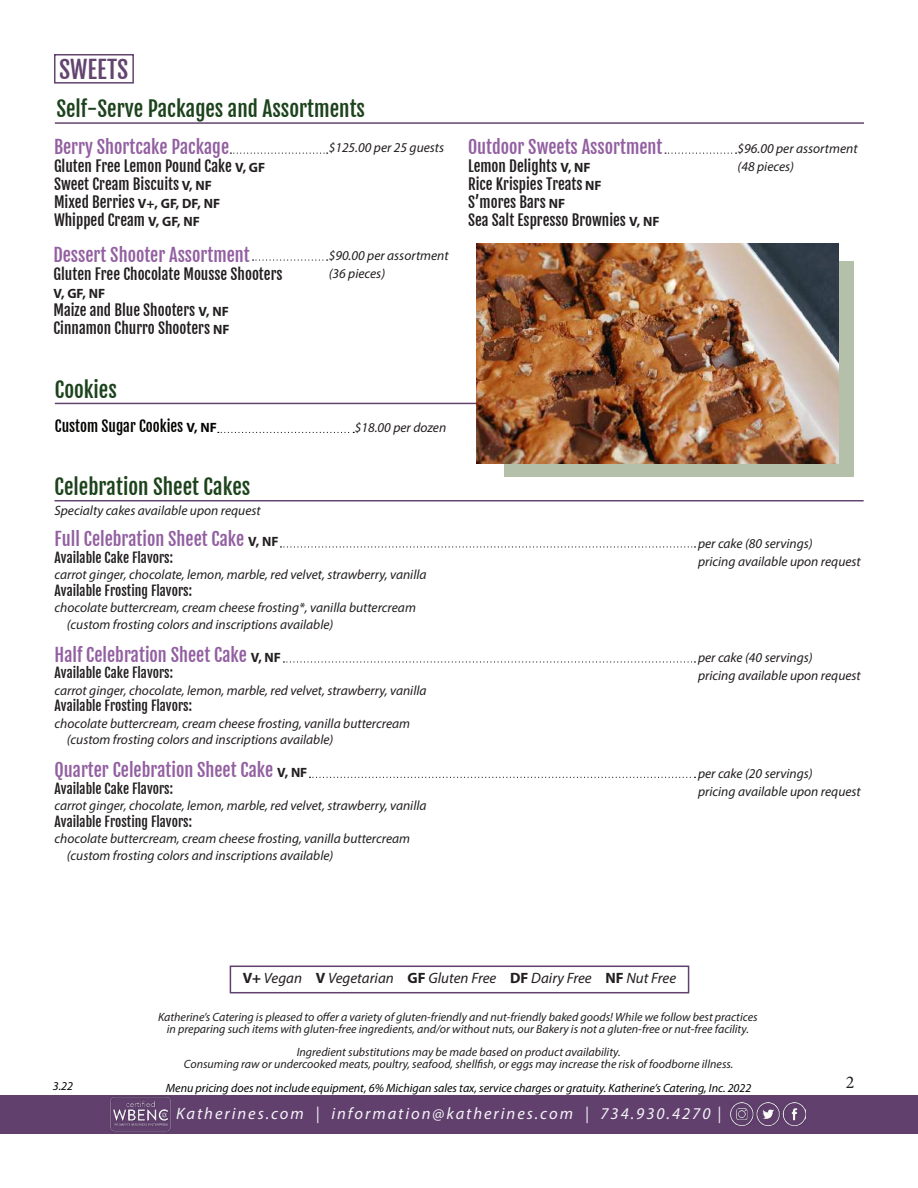
<style>
.page{position:relative;width:918px;height:1188px;background:#fff}
.page>*{position:absolute;margin:0;border:0;box-sizing:border-box;transform-origin:0 0}
.t1{font:24px "Fjalla One";color:#634470}
.t2{font:21px "Fjalla One";color:#1d431d}
.t3{font:18px "Fjalla One";color:#925fa1}
.t4{font:18px "Minion Pro";color:#231f20}
.t5{font:italic 16.5px "Myriad Pro";letter-spacing:.12em;color:#f4f3f6}
.t6{font:15px/18px "Fjalla One";color:#231f20}
.t7{font:italic 15px "Myriad Pro";color:#231f20}
.t8{font:15px "Fjalla One";color:#040503}
.t9{font:italic 13.5px/18px "Myriad Pro";color:#231f20}
.t10{font:13.5px "Fjalla One";color:#231f20}
.t11{font:700 13.5px "Myriad Pro";color:#231f20}
.t12{font:italic 12px/12px "Myriad Pro";color:#231f20;text-align:center}
.t13{font:italic 12px "Myriad Pro";color:#040503}
.t14{font:italic 12px "Myriad Pro";color:#040504}
.s1{font-family:"Myriad Pro";font-weight:700;font-size:13.5px}
.s2{font-family:"Myriad Pro";font-weight:700;font-size:13.5px;color:#231f20}
.s3{font-weight:700;font-style:normal}
</style>
<div class="page">
<div style="left:54px;top:54px;width:80px;height:30px;border:2px solid #634470"></div>
<svg style="left:280px;top:546px;width:415px;height:2px"></svg>
<hr style="left:55px;top:500px;width:809px;height:1px;background:#634470">
<svg style="left:283px;top:661px;width:412px;height:2px"></svg>
<svg style="left:310px;top:777px;width:385px;height:1px"></svg>
<svg style="left:665px;top:153px;width:72px;height:1px"></svg>
<hr style="left:55px;top:122px;width:809px;height:2px;background:#634470">
<svg style="left:253px;top:260px;width:75px;height:1px"></svg>
<svg style="left:230px;top:153px;width:98px;height:1px"></svg>
<svg style="left:218px;top:432px;width:136px;height:1px"></svg>
<hr style="left:55px;top:403px;width:422px;height:1px;background:#634470">
<div style="left:0;top:1095px;width:917px;height:39px;background:#61406e"></div>
<img style="left:730px;top:1103px;width:75px;height:22px">
<img style="left:110px;top:1097px;width:61px;height:34px">
<div style="left:504px;top:261px;width:349px;height:216px;background:#b4c0aa"></div>
<img style="left:476px;top:243px;width:363px;height:220px">
<div style="left:230px;top:966px;width:459px;height:27px;border:2px solid #61406e"></div>
<h1 class="t1" style="left:59px;top:55px;width:71px">SWEETS</h1>
<h2 class="t2" style="left:56px;top:96px;width:310px">Self-Serve Packages and Assortments</h2>
<h3 class="t3" style="left:54px;top:135px;width:177px">Berry Shortcake Package</h3>
<p class="t6" style="left:54px;top:157px;width:213px">Gluten Free Lemon Pound Cake <span class="s1">V, GF<br></span>Sweet Cream Biscuits <span class="s1">V, NF<br></span>Mixed Berries <span class="s1">V+, GF, DF, NF<br></span>Whipped Cream <span class="s1">V, GF, NF</span></p>
<p class="t9" style="left:329px;top:138px;width:117px">$125.00 per 25 guests</p>
<h3 class="t3" style="left:53px;top:244px;width:198px">Dessert Shooter Assortment</h3>
<p class="t6" style="left:53px;top:265px;width:231px">Gluten Free Chocolate Mousse Shooters</p>
<p class="t11" style="left:53px;top:284px;width:53px">V, GF, NF</p>
<p class="t6" style="left:53px;top:301px;width:178px">Maize and Blue Shooters <span class="s1">V, NF<br></span>Cinnamon Churro Shooters <span class="s1">NF</span></p>
<h2 class="t2" style="left:55px;top:377px;width:64px">Cookies</h2>
<p class="t9" style="left:329px;top:246px;width:121px">$90.00 per assortment (36 pieces)</p>
<p class="t8" style="left:55px;top:417px;width:163px">Custom Sugar Cookies <span class="s1">V, NF</span></p>
<p class="t9" style="left:355px;top:418px;width:93px">$18.00 per dozen</p>
<h2 class="t2" style="left:55px;top:474px;width:197px">Celebration Sheet Cakes</h2>
<p class="t9" style="left:55px;top:502px;width:208px">Specialty cakes available upon request</p>
<h3 class="t3" style="left:55px;top:528px;width:225px">Full Celebration Sheet Cake <span class="s2">V, NF</span></h3>
<p class="t10" style="left:55px;top:549px;width:120px">Available Cake Flavors:</p>
<p class="t9" style="left:55px;top:565px;width:374px">carrot ginger, chocolate, lemon, marble, red velvet, strawberry, vanilla</p>
<p class="t10" style="left:55px;top:582px;width:139px">Available Frosting Flavors:</p>
<p class="t9" style="left:67px;top:599px;width:351px;line-height:16.5px;text-indent:-12px">chocolate buttercream, cream cheese frosting*, vanilla buttercream (custom frosting colors and inscriptions available)</p>
<h3 class="t3" style="left:55px;top:643px;width:228px">Half Celebration Sheet Cake <span class="s2">V, NF</span></h3>
<p class="t10" style="left:55px;top:664px;width:120px">Available Cake Flavors:</p>
<p class="t9" style="left:55px;top:681px;width:374px">carrot ginger, chocolate, lemon, marble, red velvet, strawberry, vanilla</p>
<p class="t10" style="left:55px;top:697px;width:139px">Available Frosting Flavors:</p>
<p class="t9" style="left:67px;top:715px;width:345px;line-height:16.5px;text-indent:-12px">chocolate buttercream, cream cheese frosting, vanilla buttercream (custom frosting colors and inscriptions available)</p>
<h3 class="t3" style="left:55px;top:759px;width:254px">Quarter Celebration Sheet Cake <span class="s2">V, NF</span></h3>
<p class="t10" style="left:55px;top:780px;width:120px">Available Cake Flavors:</p>
<p class="t9" style="left:55px;top:796px;width:374px">carrot ginger, chocolate, lemon, marble, red velvet, strawberry, vanilla</p>
<p class="t10" style="left:55px;top:813px;width:139px">Available Frosting Flavors:</p>
<p class="t9" style="left:67px;top:830px;width:345px;line-height:16.5px;text-indent:-12px">chocolate buttercream, cream cheese frosting, vanilla buttercream (custom frosting colors and inscriptions available)</p>
<h3 class="t3" style="left:468px;top:136px;width:196px">Outdoor Sweets Assortment</h3>
<p class="t6" style="left:468px;top:157px;width:193px">Lemon Delights <span class="s1">V, NF<br></span>Rice Krispies Treats <span class="s1">NF<br></span>S’mores Bars <span class="s1">NF<br></span>Sea Salt Espresso Brownies <span class="s1">V, NF</span></p>
<p class="t9" style="left:738px;top:139px;width:121px">$96.00 per assortment (48 pieces)</p>
<p class="t9" style="left:698px;top:534px;width:164px">per cake (80 servings)<br>pricing available upon request</p>
<p class="t9" style="left:698px;top:648px;width:164px">per cake (40 servings)<br>pricing available upon request</p>
<p class="t9" style="left:698px;top:764px;width:164px">per cake (20 servings)<br>pricing available upon request</p>
<p class="t7" style="left:243px;top:969px;width:435px"><span class="s3">V+</span> Vegan <span class="s3">V</span> Vegetarian <span class="s3">GF</span> Gluten Free <span class="s3">DF</span> Dairy Free <span class="s3">NF</span> Nut Free</p>
<p class="t12" style="left:158px;top:1011px;width:601px">Katherine’s Catering is pleased to offer a variety of gluten-friendly and nut-friendly baked goods! While we follow best practices in preparing such items with gluten-free ingredients, and/or without nuts, our Bakery is not a gluten-free or nut-free facility.</p>
<p class="t12" style="left:184px;top:1046px;width:551px">Ingredient substitutions may be made based on product availability.<br>Consuming raw or undercooked meats, poultry, seafood, shellfish, or eggs may increase the risk of foodborne illness.</p>
<p class="t14" style="left:53px;top:1078px;width:22px">3.22</p>
<p class="t13" style="left:166px;top:1081px;width:587px">Menu pricing does not include equipment, 6% Michigan sales tax, service charges or gratuity. Katherine’s Catering, Inc. 2022</p>
<p class="t5" style="left:176px;top:1103px;width:546px">Katherines.com | information@katherines.com | 734.930.4270 |</p>
<h3 class="t4" style="left:846px;top:1070px;width:10px">2</h3>
</div>
